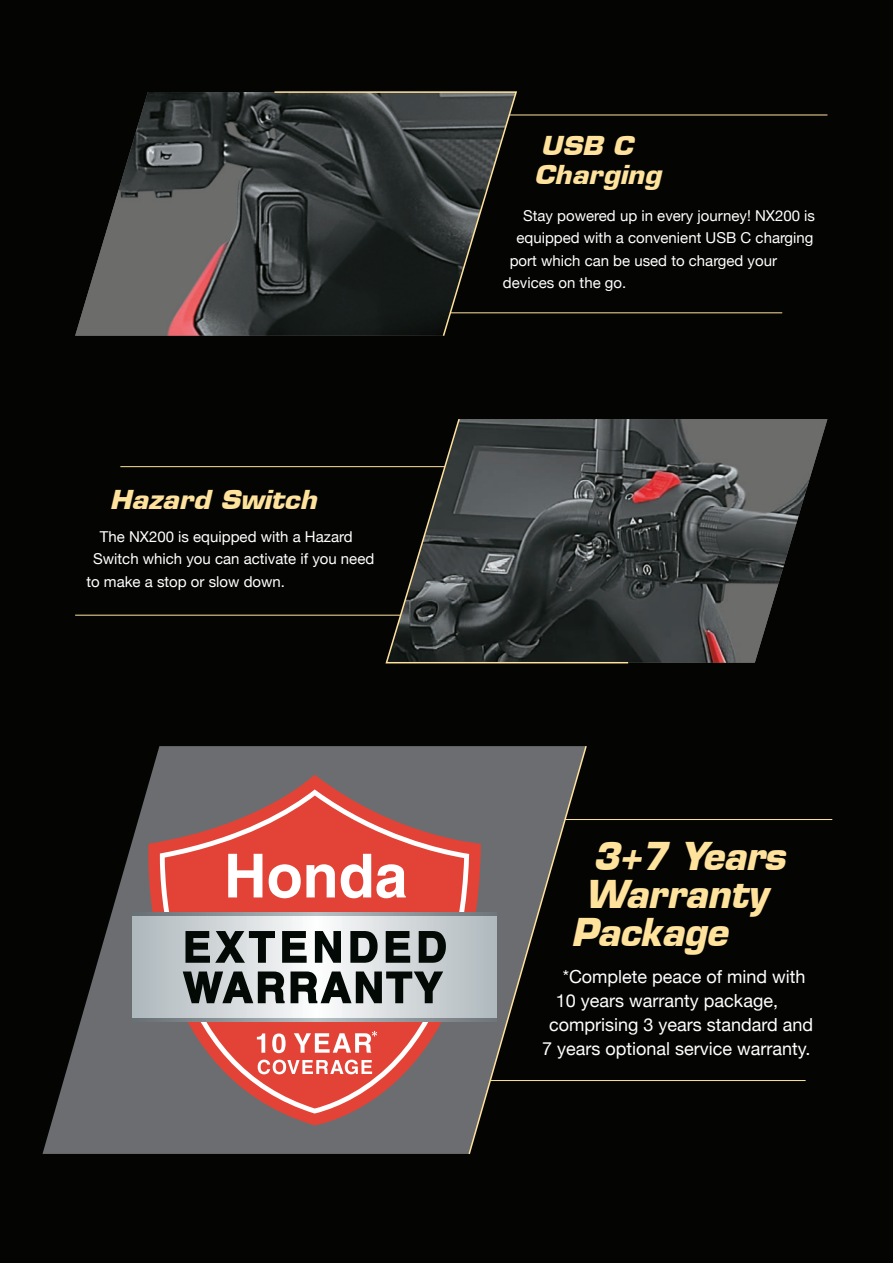
<style>
.page{position:relative;width:893px;height:1263px;background:#040503}
.page>*{position:absolute;margin:0;border:0;box-sizing:border-box;transform-origin:0 0}
.t1{font:italic 700 37.5px "Eurostile LT";letter-spacing:-.015em;color:#ffe29c}
.t2{font:italic 700 25.5px/28.5px "Eurostile LT";color:#ffe29c;scale:1.09 1}
.t3{font:18px "Helvetica Neue";color:#fff}
.t4{font:15px "Helvetica Neue";color:#fff}
</style>
<div class="page">
<img style="left:75px;top:92px;width:198px;height:244px">
<hr style="left:509px;top:115px;width:318px;height:1px;background:#ffe29c">
<hr style="left:450px;top:312px;width:332px;height:1px;background:#ffe29c">
<svg style="left:273px;top:91px;width:245px;height:245px"></svg>
<img style="left:630px;top:419px;width:197px;height:244px">
<hr style="left:75px;top:615px;width:326px;height:1px;background:#ffe29c">
<hr style="left:120px;top:466px;width:325px;height:1px;background:#ffe29c">
<svg style="left:384px;top:419px;width:246px;height:245px"></svg>
<svg style="left:43px;top:746px;width:424px;height:408px;fill:#6c6d70"></svg>
<hr style="left:565px;top:819px;width:267px;height:1px;background:#ffe29c">
<hr style="left:490px;top:1080px;width:316px;height:1px;background:#ffe29c">
<svg style="left:467px;top:746px;width:120px;height:408px"></svg>
<svg style="left:134px;top:775px;width:347px;height:350px;background:#776465"></svg>
<svg style="left:160px;top:789px;width:309px;height:324px;background:#b95f58"></svg>
<svg style="left:133px;top:912px;width:363px;height:109px;background:#97a0a4"></svg>
<svg style="left:133px;top:916px;width:363px;height:101px;background:#ccd2d5"></svg>
<svg style="left:228px;top:854px;width:34px;height:43px"></svg>
<svg style="left:269px;top:864px;width:66px;height:34px;background:#f2aaa4"></svg>
<svg style="left:341px;top:854px;width:65px;height:44px;background:#f0a099"></svg>
<svg style="left:258px;top:1060px;width:114px;height:14px;background:#ef9992"></svg>
<svg style="left:257px;top:1033px;width:8px;height:20px"></svg>
<svg style="left:272px;top:1033px;width:14px;height:20px"></svg>
<svg style="left:294px;top:1031px;width:83px;height:22px;background:#ed8a82"></svg>
<svg style="left:185px;top:931px;width:90px;height:32px"></svg>
<svg style="left:282px;top:931px;width:25px;height:32px"></svg>
<svg style="left:315px;top:931px;width:26px;height:32px"></svg>
<svg style="left:350px;top:931px;width:28px;height:32px"></svg>
<svg style="left:386px;top:931px;width:24px;height:32px"></svg>
<svg style="left:183px;top:971px;width:102px;height:32px"></svg>
<svg style="left:419px;top:931px;width:27px;height:32px"></svg>
<svg style="left:291px;top:971px;width:152px;height:32px"></svg>
<h2 class="t2" style="left:109px;top:485px;width:191px">Hazard Switch</h2>
<p class="t4" style="left:100px;top:526px;width:254px">The NX200 is equipped with a Hazard</p>
<p class="t4" style="left:93px;top:548px;width:283px">Switch which you can activate if you need</p>
<p class="t4" style="left:86px;top:571px;width:200px">to make a stop or slow down.</p>
<h2 class="t2" style="left:534px;top:131px;width:118px">USB C<br>Charging</h2>
<p class="t4" style="left:523px;top:205px;width:293px">Stay powered up in every journey! NX200 is</p>
<p class="t4" style="left:516px;top:227px;width:299px">equipped with a convenient USB C charging</p>
<p class="t4" style="left:510px;top:250px;width:269px">port which can be used to charged your</p>
<p class="t4" style="left:503px;top:272px;width:125px">devices on the go.</p>
<h1 class="t1" style="left:592px;top:832px;width:194px">3+7 Years</h1>
<h1 class="t1" style="left:585px;top:871px;width:184px">Warranty</h1>
<h1 class="t1" style="left:571px;top:909px;width:158px">Package</h1>
<p class="t3" style="left:563px;top:963px;width:244px">*Complete peace of mind with</p>
<p class="t3" style="left:556px;top:987px;width:224px">10 years warranty package,</p>
<p class="t3" style="left:549px;top:1011px;width:266px">comprising 3 years standard and</p>
<p class="t3" style="left:542px;top:1035px;width:270px">7 years optional service warranty.</p>
</div>
